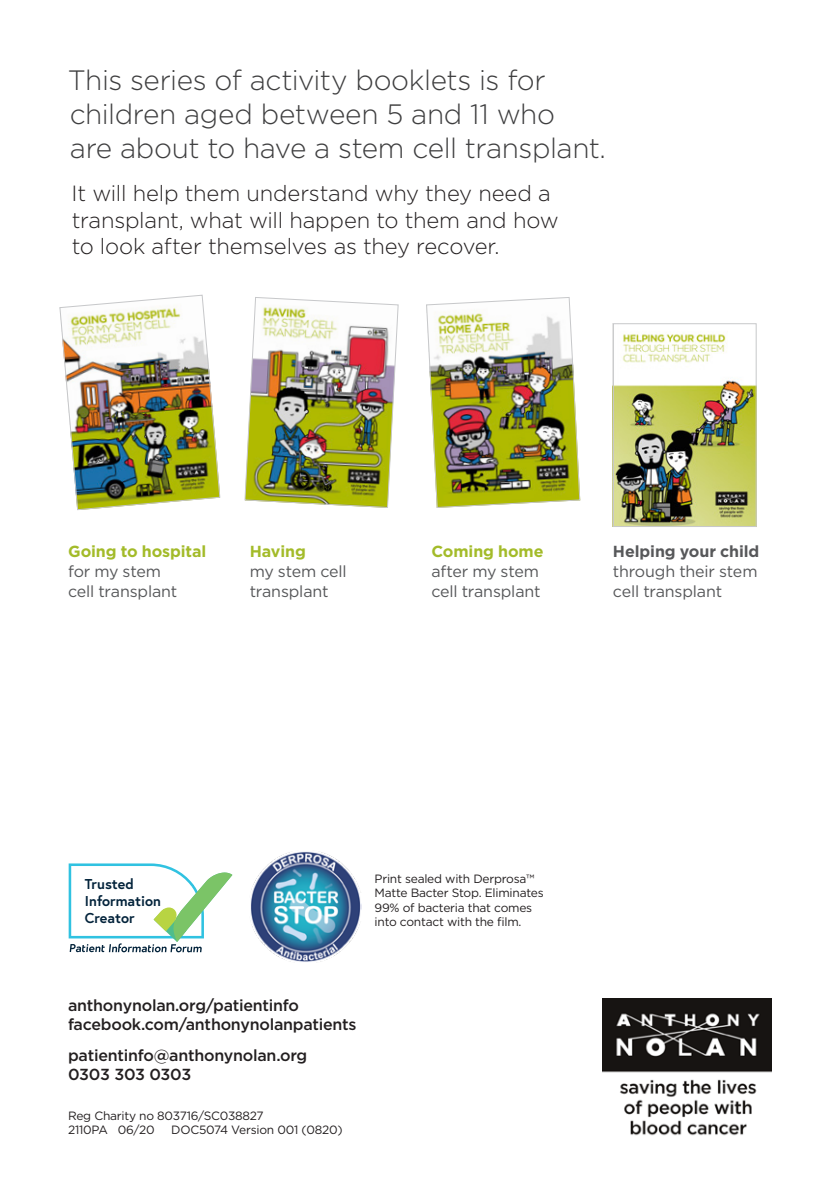
<style>
.page{position:relative;width:840px;height:1191px;background:#fff}
.page>*{position:absolute;margin:0;border:0;box-sizing:border-box;transform-origin:0 0}
.Standfirst_14pt{font:300 28px/33.6px "Gotham";letter-spacing:-.015em;color:#3e3e3f}
.Copy_11pt{font:300 22px/26.4px "Gotham";letter-spacing:-.01em;color:#231f20}
.Photo_caption{font:16px/20px "Gotham";letter-spacing:-.01em;color:#57585a}
.t1{font:500 16px "Gotham";letter-spacing:-.015em;color:#231f20}
.t2{font:700 14.2px/17.2px "Europa";color:#03233b}
.t3{font:12px/14.4px "Gotham";letter-spacing:-.02em;color:#231f20}
.s1{font-weight:700;color:#a3bb29}
.s2{font-weight:700}
</style>
<div class="page">
<img style="left:602px;top:998px;width:169px;height:138px">
<svg style="left:69px;top:863px;width:163px;height:89px"></svg>
<img style="left:59px;top:294px;width:162px;height:216px">
<img style="left:244px;top:297px;width:155px;height:211px">
<img style="left:426px;top:297px;width:154px;height:211px">
<img style="left:614px;top:332px;width:140px;height:193px">
<div style="left:612px;top:323px;width:144px;height:204px;border:1px solid #c7c8ca"></div>
<img style="left:250px;top:851px;width:111px;height:111px">
<p class="Standfirst_14pt" style="left:68px;top:63px;width:539px">This series of activity booklets is for children aged between 5 and 11 who<br>are about to have a stem cell transplant.</p>
<p class="Copy_11pt" style="left:72px;top:179px;width:488px">It will help them understand why they need a transplant, what will happen to them and how to look after themselves as they recover.</p>
<p class="Photo_caption" style="left:68px;top:541px;width:140px"><span class="s1">Going to hospital </span>for my stem<br>cell transplant</p>
<p class="Photo_caption" style="left:249px;top:541px;width:98px"><span class="s1">Having<br></span>my stem cell transplant</p>
<p class="Photo_caption" style="left:431px;top:541px;width:114px"><span class="s1">Coming home </span>after my stem cell transplant</p>
<p class="Photo_caption" style="left:612px;top:541px;width:148px;text-align:justify"><span class="s2">Helping your child </span>through their stem cell transplant</p>
<p class="t2" style="left:85px;top:875px;width:77px">Trusted<br>Information<br>Creator</p>
<p class="t3" style="left:374px;top:871px;width:170px">Print sealed with Derprosa™<br>Matte Bacter Stop. Eliminates<br>99% of bacteria that comes into contact with the film.</p>
<p class="t1" style="left:68px;top:994px;width:232px">anthonynolan.org/patientinfo</p>
<p class="t1" style="left:68px;top:1014px;width:290px">facebook.com/anthonynolanpatients</p>
<p class="t1" style="left:68px;top:1044px;width:240px">patientinfo@anthonynolan.org</p>
<p class="t1" style="left:68px;top:1063px;width:125px">0303 303 0303</p>
<p class="t3" style="left:68px;top:1108px;width:197px">Reg Charity no 803716/SC038827<br>2110PA 06/20</p>
<p class="t3" style="left:171px;top:1122px;width:173px">DOC5074 Version 001 (0820)</p>
</div>
